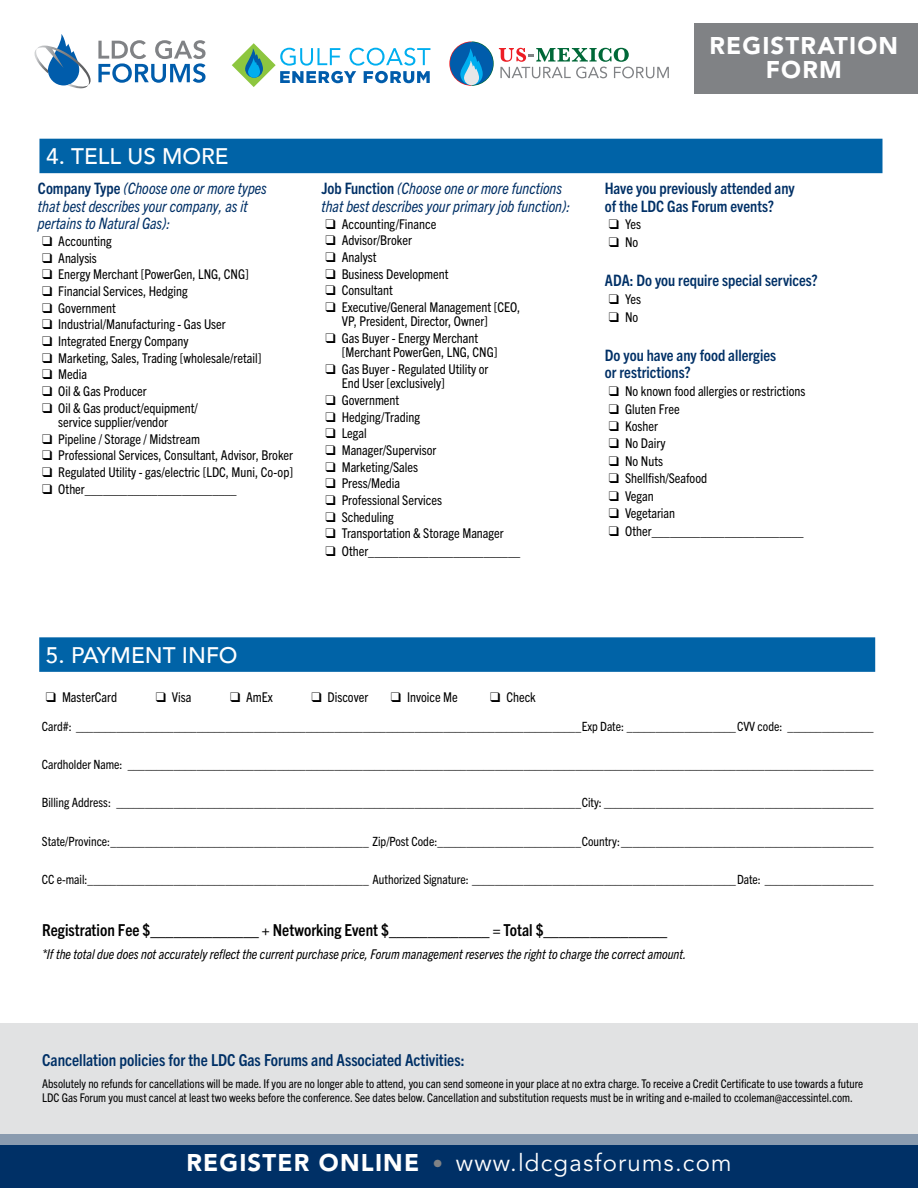
<style>
.page{position:relative;width:918px;height:1188px;background:#fff}
.page>*{position:absolute;margin:0;border:0;box-sizing:border-box;transform-origin:0 0}
.t1{font:24px "Avenir LT Std";letter-spacing:.05em;color:#fff}
.t2{font:900 24px/24px "Avenir LT Std";letter-spacing:.05em;color:#fff;text-align:center}
.t3{font:500 22.5px "Avenir";color:#fff}
.t4{font:700 condensed 16.5px "Trade Gothic Next LT Pro";color:#000}
.t5{font:700 condensed 16.5px "Trade Gothic Next LT Pro";color:#003066}
.t6{font:italic condensed 15.75px/17.2px "Trade Gothic Next LT Pro";color:#003066}
.t7{font:700 condensed 15.75px/17.2px "Trade Gothic Next LT Pro";color:#003066}
.t8{font:condensed 13.5px/14.2px "Trade Gothic Next LT Pro";color:#000}
.t9{font:italic condensed 13.5px "Trade Gothic Next LT Pro";color:#000}
.t10{font:condensed 12.75px "Trade Gothic Next LT Pro";color:#000}
.t11{font:condensed 12px/14.4px "Trade Gothic Next LT Pro";color:#000}
.s1{font-weight:700;font-style:normal}
.s2{font-weight:900}
.s3{font-family:"Trade Gothic Next LT Pro Bd Cm";font-size:21px;color:#808285}
</style>
<div class="page">
<div style="left:0;top:1134px;width:918px;height:54px;background:#003066"></div>
<svg style="left:0;top:1023px;width:918px;height:121px;background:#d9dcde"></svg>
<div style="left:694px;top:23px;width:224px;height:70px;background:#808285"></div>
<svg style="left:34px;top:34px;width:172px;height:55px"></svg>
<svg style="left:449px;top:41px;width:220px;height:45px"></svg>
<hr style="left:279px;top:89px;width:151px;height:1px;background:#8dc63f">
<svg style="left:232px;top:43px;width:198px;height:44px"></svg>
<div style="left:39px;top:139px;width:844px;height:34px;background:#0063a7"></div>
<div style="left:39px;top:637px;width:836px;height:35px;background:#0063a7"></div>
<h2 class="t3" style="left:46px;top:137px;width:184px">4. TELL US MORE</h2>
<p class="t6" style="left:38px;top:179px;width:230px"><span class="s1">Company Type</span> (Choose one or more types that best describes your company, as it pertains to Natural Gas):</p>
<p class="t8" style="left:42px;top:233px;width:71px">❑ Accounting</p>
<p class="t8" style="left:42px;top:250px;width:56px">❑ Analysis</p>
<p class="t8" style="left:42px;top:266px;width:208px">❑ Energy Merchant [PowerGen, LNG, CNG]</p>
<p class="t8" style="left:42px;top:283px;width:147px">❑ Financial Services, Hedging</p>
<p class="t8" style="left:42px;top:300px;width:75px">❑ Government</p>
<p class="t8" style="left:42px;top:316px;width:185px">❑ Industrial/Manufacturing - Gas User</p>
<p class="t8" style="left:42px;top:333px;width:148px">❑ Integrated Energy Company</p>
<p class="t8" style="left:42px;top:350px;width:221px">❑ Marketing, Sales, Trading [wholesale/retail]</p>
<p class="t8" style="left:42px;top:367px;width:47px">❑ Media</p>
<p class="t8" style="left:42px;top:383px;width:106px">❑ Oil &amp; Gas Producer</p>
<p class="t8" style="left:58px;top:400px;width:141px;text-indent:-16px">❑ Oil &amp; Gas product/equipment/ service supplier/vendor</p>
<p class="t8" style="left:42px;top:431px;width:159px">❑ Pipeline / Storage / Midstream</p>
<p class="t8" style="left:42px;top:448px;width:253px">❑ Professional Services, Consultant, Advisor, Broker</p>
<p class="t8" style="left:42px;top:464px;width:253px">❑ Regulated Utility - gas/electric [LDC, Muni, Co-op]</p>
<p class="t8" style="left:42px;top:481px;width:196px">❑ Other_________________________</p>
<p class="t6" style="left:321px;top:179px;width:250px"><span class="s1">Job Function</span> (Choose one or more functions that best describes your primary job function):</p>
<p class="t8" style="left:325px;top:216px;width:112px">❑ Accounting/Finance</p>
<p class="t8" style="left:325px;top:232px;width:88px">❑ Advisor/Broker</p>
<p class="t8" style="left:325px;top:249px;width:53px">❑ Analyst</p>
<p class="t8" style="left:325px;top:266px;width:125px">❑ Business Development</p>
<p class="t8" style="left:325px;top:283px;width:69px">❑ Consultant</p>
<p class="t8" style="left:342px;top:299px;width:180px;text-indent:-16px">❑ Executive/General Management [CEO,<br>VP, President, Director, Owner]</p>
<p class="t8" style="left:342px;top:330px;width:157px;text-indent:-16px">❑ Gas Buyer - Energy Merchant [Merchant PowerGen, LNG, CNG]</p>
<p class="t8" style="left:342px;top:361px;width:148px;text-indent:-16px">❑ Gas Buyer - Regulated Utility or<br>End User [exclusively]</p>
<p class="t8" style="left:325px;top:392px;width:75px">❑ Government</p>
<p class="t8" style="left:325px;top:409px;width:96px">❑ Hedging/Trading</p>
<p class="t8" style="left:325px;top:425px;width:43px">❑ Legal</p>
<p class="t8" style="left:325px;top:442px;width:112px">❑ Manager/Supervisor</p>
<p class="t8" style="left:325px;top:459px;width:94px">❑ Marketing/Sales</p>
<p class="t8" style="left:325px;top:475px;width:76px">❑ Press/Media</p>
<p class="t8" style="left:325px;top:492px;width:118px">❑ Professional Services</p>
<p class="t8" style="left:325px;top:509px;width:70px">❑ Scheduling</p>
<p class="t8" style="left:325px;top:526px;width:180px">❑ Transportation &amp; Storage Manager</p>
<p class="t8" style="left:325px;top:543px;width:196px">❑ Other_________________________</p>
<h2 class="t3" style="left:46px;top:636px;width:193px">5. PAYMENT INFO</h2>
<p class="t8" style="left:46px;top:689px;width:73px">❑ MasterCard</p>
<p class="t8" style="left:156px;top:689px;width:37px">❑ Visa</p>
<p class="t8" style="left:230px;top:689px;width:45px">❑ AmEx</p>
<p class="t8" style="left:311px;top:689px;width:58px">❑ Discover</p>
<p class="t8" style="left:391px;top:689px;width:69px">❑ Invoice Me</p>
<p class="t8" style="left:490px;top:689px;width:47px">❑ Check</p>
<h1 class="t2" style="left:709px;top:33px;width:190px">REGISTRATION<br>FORM</h1>
<p class="t7" style="left:605px;top:179px;width:191px">Have you previously attended any of the LDC Gas Forum events?</p>
<p class="t8" style="left:609px;top:217px;width:34px">❑ Yes</p>
<p class="t8" style="left:609px;top:234px;width:31px">❑ No</p>
<p class="t7" style="left:605px;top:271px;width:214px">ADA: Do you require special services?</p>
<p class="t8" style="left:609px;top:291px;width:34px">❑ Yes</p>
<p class="t8" style="left:609px;top:309px;width:31px">❑ No</p>
<p class="t7" style="left:605px;top:346px;width:173px">Do you have any food allergies or restrictions?</p>
<p class="t8" style="left:609px;top:383px;width:198px">❑ No known food allergies or restrictions</p>
<p class="t8" style="left:609px;top:401px;width:72px">❑ Gluten Free</p>
<p class="t8" style="left:609px;top:418px;width:51px">❑ Kosher</p>
<p class="t8" style="left:609px;top:436px;width:58px">❑ No Dairy</p>
<p class="t8" style="left:609px;top:453px;width:56px">❑ No Nuts</p>
<p class="t8" style="left:609px;top:470px;width:100px">❑ Shellfish/Seafood</p>
<p class="t8" style="left:609px;top:488px;width:46px">❑ Vegan</p>
<p class="t8" style="left:609px;top:505px;width:68px">❑ Vegetarian</p>
<p class="t8" style="left:609px;top:523px;width:196px">❑ Other_________________________</p>
<p class="t10" style="left:42px;top:718px;width:833px">Card#: ________________________________________________________________________________________Exp Date: ___________________CVV code: _______________</p>
<p class="t10" style="left:42px;top:756px;width:833px">Cardholder Name: __________________________________________________________________________________________________________________________________</p>
<p class="t10" style="left:42px;top:794px;width:833px">Billing Address: _________________________________________________________________________________City: _______________________________________________</p>
<p class="t10" style="left:42px;top:832px;width:833px">State/Province:_____________________________________________ Zip/Post Code:_________________________Country:____________________________________________</p>
<p class="t10" style="left:42px;top:871px;width:833px">CC e-mail:_________________________________________________ Authorized Signature: ______________________________________________Date: ___________________</p>
<p class="t4" style="left:42px;top:918px;width:627px">Registration Fee $______________ + Networking Event $_____________ = Total $________________</p>
<p class="t9" style="left:42px;top:944px;width:646px">*If the total due does not accurately reflect the current purchase price, Forum management reserves the right to charge the correct amount.</p>
<p class="t5" style="left:42px;top:1049px;width:424px">Cancellation policies for the LDC Gas Forums and Associated Activities:</p>
<p class="t11" style="left:42px;top:1075px;width:823px">Absolutely no refunds for cancellations will be made. If you are no longer able to attend, you can send someone in your place at no extra charge. To receive a Credit Certificate to use towards a future<br>LDC Gas Forum you must cancel at least two weeks before the conference. See dates below. Cancellation and substitution requests must be in writing and e-mailed to ccoleman@accessintel.com.</p>
<h1 class="t1" style="left:186px;top:1149px;width:547px"><span class="s2">REGISTER ONLINE</span> <span class="s3">•</span> www.ldcgasforums.com</h1>
</div>
